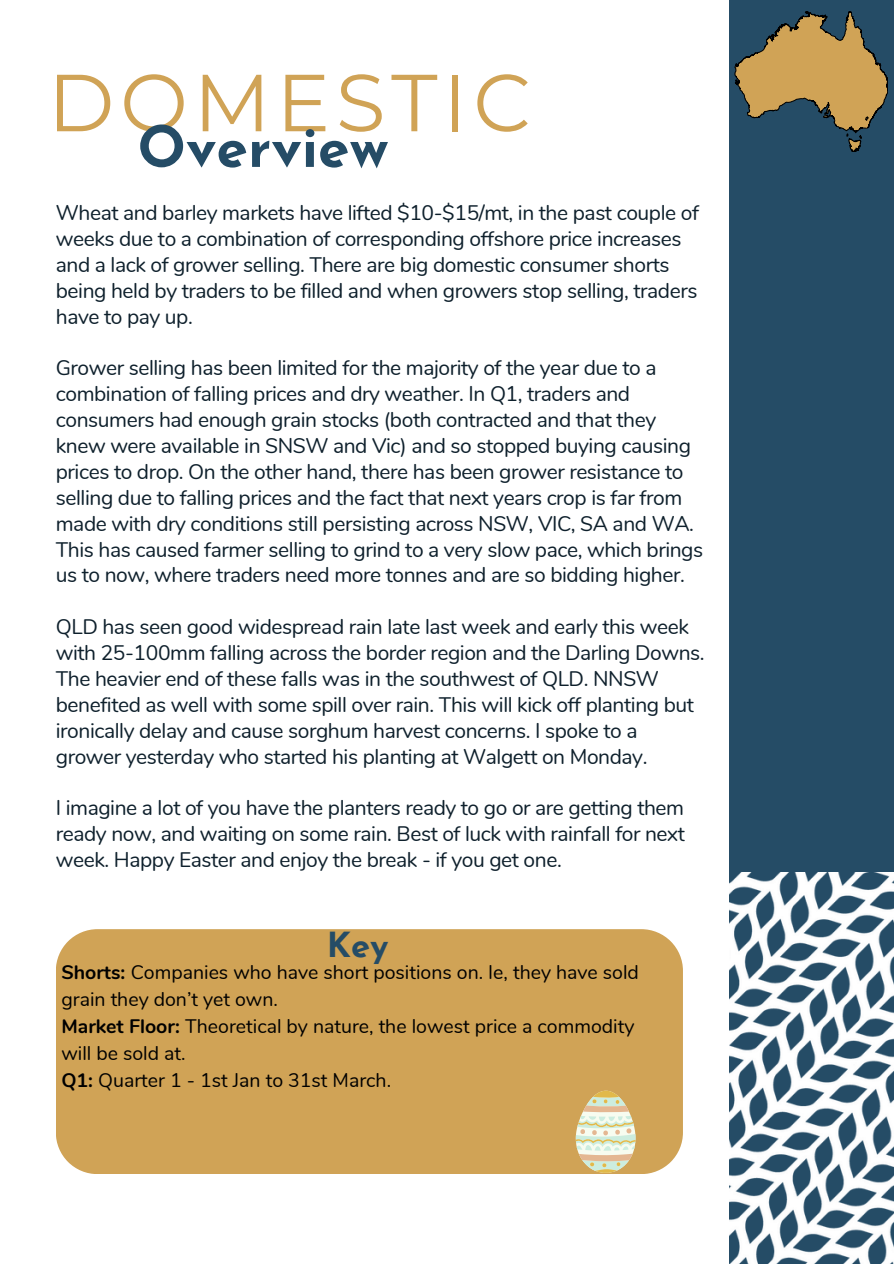
<style>
.page{position:relative;width:894px;height:1264px;background:#fff}
.page>*{position:absolute;margin:0;border:0;box-sizing:border-box;transform-origin:0 0}
.t1{font:80.7px "Montserrat";letter-spacing:.07em;color:#d0a356}
.t2{font:700 57px "Josefin Sans";color:#254c66}
.t3{font:700 34.5px "Josefin Sans";color:#254c66}
.t4{font:21px/25.8px "Nunito";letter-spacing:-.02em;color:#0e202c}
.t5{font:19.5px/27px "Nunito";color:#000}
.s1{font-weight:700}
</style>
<div class="page">
<div style="left:729px;top:0;width:164px;height:1263px;background:#254c66"></div>
<img style="left:729px;top:872px;width:164px;height:391px">
<svg style="left:734px;top:11px;width:153px;height:141px"></svg>
<div style="left:56px;top:929px;width:626px;height:245px;background:#d0a356"></div>
<svg style="left:575px;top:1089px;width:60px;height:84px"></svg>
<p class="t1" style="left:48px;top:53px;width:485px">DOMESTIC</p>
<h3 class="t2" style="left:137px;top:124px;width:252px">Overview</h3>
<h1 class="t4" style="left:56px;top:200px;width:644px">Wheat and barley markets have lifted $10-$15/mt, in the past couple of weeks due to a combination of corresponding offshore price increases and a lack of grower selling. There are big domestic consumer shorts being held by traders to be filled and when growers stop selling, traders have to pay up.</h1>
<h2 class="t4" style="left:56px;top:355px;width:648px">Grower selling has been limited for the majority of the year due to a combination of falling prices and dry weather. In Q1, traders and consumers had enough grain stocks (both contracted and that they knew were available in SNSW and Vic) and so stopped buying causing prices to drop. On the other hand, there has been grower resistance to selling due to falling prices and the fact that next years crop is far from made with dry conditions still persisting across NSW, VIC, SA and WA.<br>This has caused farmer selling to grind to a very slow pace, which brings us to now, where traders need more tonnes and are so bidding higher.</h2>
<p class="t4" style="left:56px;top:614px;width:650px">QLD has seen good widespread rain late last week and early this week with 25-100mm falling across the border region and the Darling Downs.<br>The heavier end of these falls was in the southwest of QLD. NNSW benefited as well with some spill over rain. This will kick off planting but ironically delay and cause sorghum harvest concerns. I spoke to a grower yesterday who started his planting at Walgett on Monday.</p>
<p class="t4" style="left:56px;top:795px;width:630px;text-align:justify">I imagine a lot of you have the planters ready to go or are getting them ready now, and waiting on some rain. Best of luck with rainfall for next week. Happy Easter and enjoy the break - if you get one.</p>
<p class="t3" style="left:326px;top:931px;width:63px">Key</p>
<p class="t5" style="left:61px;top:959px;width:579px"><span class="s1">Shorts:</span> Companies who have short positions on. Ie, they have sold grain they don’t yet own.</p>
<p class="t5" style="left:61px;top:1013px;width:574px"><span class="s1">Market Floor:</span> Theoretical by nature, the lowest price a commodity will be sold at.</p>
<p class="t5" style="left:61px;top:1067px;width:331px"><span class="s1">Q1:</span> Quarter 1 - 1st Jan to 31st March.</p>
</div>
